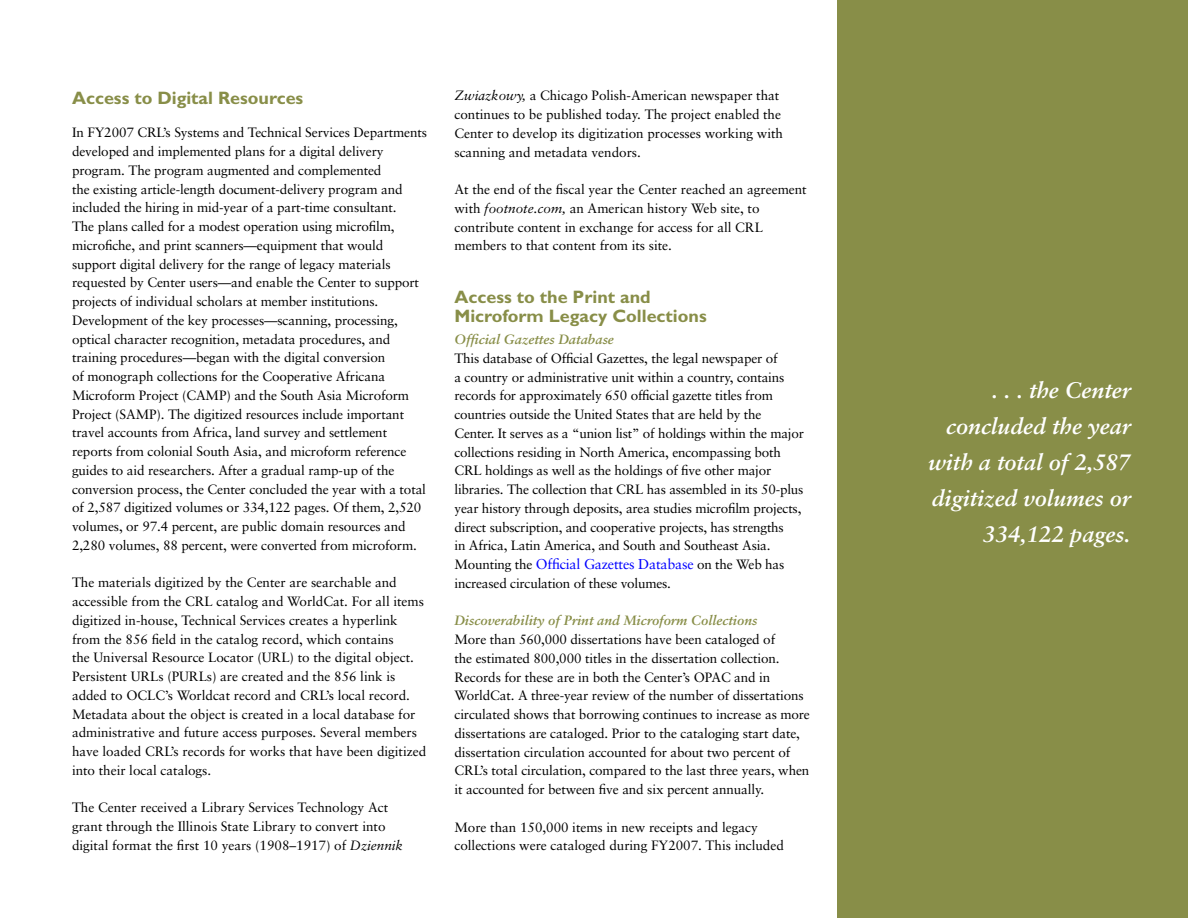
<style>
.page{position:relative;width:1188px;height:918px;background:#fff}
.page>*{position:absolute;margin:0;border:0;box-sizing:border-box;transform-origin:0 0}
.t1{font:italic 700 22.5px/36px "Sabon";letter-spacing:-.005em;color:#fff;text-align:right}
.t2{font:700 18px/18.8px "Gill Sans";color:#888e48}
.t3{font:14.25px "Sabon";letter-spacing:-.015em;color:#00f}
.t4{font:13.5px/18.8px "Sabon";letter-spacing:-.01em;color:#000}
.t5{font:italic 700 13.5px "Sabon";color:#888e48}
.s1{font-style:italic}
.s2{font-size:13.5px;color:#000}
</style>
<div class="page">
<div style="left:837px;top:0;width:351px;height:918px;background:#888e48"></div>
<h2 class="t2" style="left:72px;top:88px;width:233px">Access to Digital Resources</h2>
<p class="t4" style="left:72px;top:123px;width:357px">In FY2007 CRL’s Systems and Technical Services Departments developed and implemented plans for a digital delivery program. The program augmented and complemented<br>the existing article-length document-delivery program and included the hiring in mid-year of a part-time consultant.<br>The plans called for a modest operation using microfilm, microfiche, and print scanners—equipment that would support digital delivery for the range of legacy materials requested by Center users—and enable the Center to support projects of individual scholars at member institutions.<br>Development of the key processes—scanning, processing, optical character recognition, metadata procedures, and training procedures—began with the digital conversion<br>of monograph collections for the Cooperative Africana Microform Project (CAMP) and the South Asia Microform Project (SAMP). The digitized resources include important travel accounts from Africa, land survey and settlement reports from colonial South Asia, and microform reference guides to aid researchers. After a gradual ramp-up of the conversion process, the Center concluded the year with a total of 2,587 digitized volumes or 334,122 pages. Of them, 2,520 volumes, or 97.4 percent, are public domain resources and 2,280 volumes, 88 percent, were converted from microform.</p>
<p class="t4" style="left:72px;top:573px;width:356px">The materials digitized by the Center are searchable and accessible from the CRL catalog and WorldCat. For all items digitized in-house, Technical Services creates a hyperlink from the 856 field in the catalog record, which contains<br>the Universal Resource Locator (URL) to the digital object.<br>Persistent URLs (PURLs) are created and the 856 link is added to OCLC’s Worldcat record and CRL’s local record.<br>Metadata about the object is created in a local database for administrative and future access purposes. Several members have loaded CRL’s records for works that have been digitized into their local catalogs.</p>
<p class="t4" style="left:72px;top:798px;width:333px">The Center received a Library Services Technology Act grant through the Illinois State Library to convert into digital format the first 10 years (1908–1917) of <span class="s1">Dziennik</span></p>
<p class="t4" style="left:454px;top:86px;width:330px"><span class="s1">Zwiazkowy,</span> a Chicago Polish-American newspaper that continues to be published today. The project enabled the Center to develop its digitization processes working with scanning and metadata vendors.</p>
<p class="t4" style="left:454px;top:180px;width:354px">At the end of the fiscal year the Center reached an agreement with <span class="s1">footnote.com,</span> an American history Web site, to contribute content in exchange for access for all CRL members to that content from its site.</p>
<h2 class="t2" style="left:454px;top:287px;width:254px">Access to the Print and<br>Microform Legacy Collections</h2>
<p class="t5" style="left:454px;top:331px;width:161px">Official Gazettes Database</p>
<p class="t4" style="left:454px;top:349px;width:351px">This database of Official Gazettes, the legal newspaper of<br>a country or administrative unit within a country, contains records for approximately 650 official gazette titles from countries outside the United States that are held by the Center. It serves as a “union list” of holdings within the major collections residing in North America, encompassing both CRL holdings as well as the holdings of five other major libraries. The collection that CRL has assembled in its 50-plus year history through deposits, area studies microfilm projects, direct subscription, and cooperative projects, has strengths<br>in Africa, Latin America, and South and Southeast Asia.</p>
<p class="t3" style="left:454px;top:556px;width:331px"><span class="s2">Mounting the</span> Official Gazettes Database <span class="s2">on the Web has</span></p>
<p class="t4" style="left:454px;top:574px;width:218px">increased circulation of these volumes.</p>
<p class="t5" style="left:454px;top:613px;width:304px">Discoverability of Print and Microform Collections</p>
<p class="t4" style="left:454px;top:630px;width:357px">More than 560,000 dissertations have been cataloged of<br>the estimated 800,000 titles in the dissertation collection.<br>Records for these are in both the Center’s OPAC and in WorldCat. A three-year review of the number of dissertations circulated shows that borrowing continues to increase as more dissertations are cataloged. Prior to the cataloging start date, dissertation circulation accounted for about two percent of CRL’s total circulation, compared to the last three years, when it accounted for between five and six percent annually.</p>
<p class="t4" style="left:454px;top:817px;width:331px">More than 150,000 items in new receipts and legacy collections were cataloged during FY2007. This included</p>
<h1 class="t1" style="left:928px;top:372px;width:204px">. . . the Center concluded the year with a total of 2,587 digitized volumes or<br>334,122 pages.</h1>
</div>
